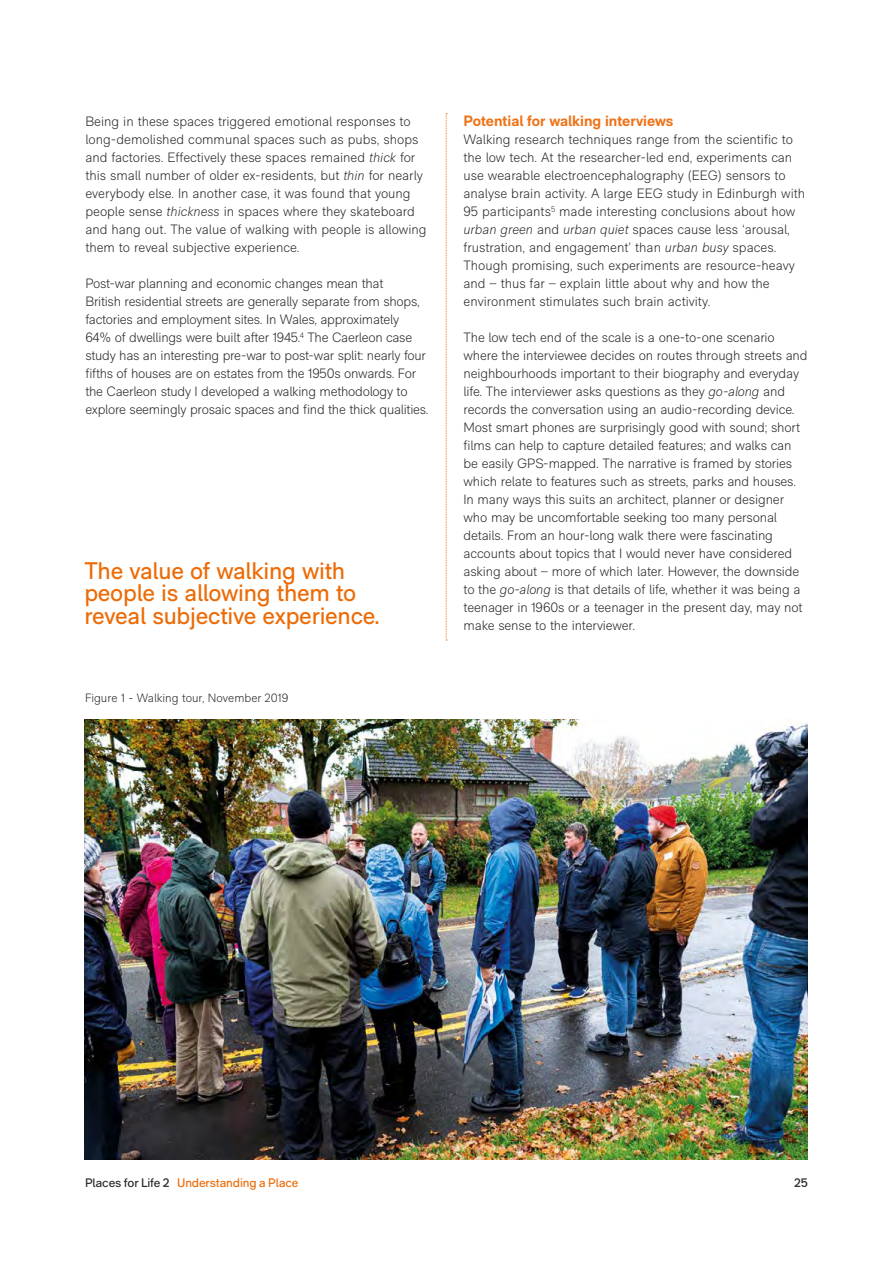
<style>
.page{position:relative;width:893px;height:1263px;background:#fff}
.page>*{position:absolute;margin:0;border:0;box-sizing:border-box;transform-origin:0 0}
.t1{font:24px/22.5px "RM Neue";letter-spacing:-.01em;color:#ed6b06}
.t2{font:700 15px "RM Neue";color:#ee7318}
.t3{font:300 13.5px/18px "RM Neue";letter-spacing:-.01em;color:#282827}
.t4{font:12px "RM";letter-spacing:-.01em;color:#ed6b06}
.t5{font:300 12px "RM Neue";color:#282827}
.t6{font:12px "RM";color:#282827}
.s1{font-style:italic}
.s2{color:#282827}
</style>
<div class="page">
<img style="left:84px;top:719px;width:724px;height:441px">
<svg style="left:446px;top:113px;width:1px;height:528px"></svg>
<p class="t3" style="left:85px;top:112px;width:343px">Being in these spaces triggered emotional responses to long-demolished communal spaces such as pubs, shops and factories. Effectively these spaces remained <span class="s1">thick</span> for this small number of older ex-residents, but <span class="s1">thin</span> for nearly everybody else. In another case, it was found that young people sense <span class="s1">thickness</span> in spaces where they skateboard and hang out. The value of walking with people is allowing them to reveal subjective experience.</p>
<p class="t3" style="left:85px;top:274px;width:345px">Post-war planning and economic changes mean that<br>British residential streets are generally separate from shops, factories and employment sites. In Wales, approximately<br>64% of dwellings were built after 1945.<sup>4</sup> The Caerleon case study has an interesting pre-war to post-war split: nearly four fifths of houses are on estates from the 1950s onwards. For the Caerleon study I developed a walking methodology to explore seemingly prosaic spaces and find the thick qualities.</p>
<h1 class="t1" style="left:84px;top:559px;width:297px">The value of walking with people is allowing them to reveal subjective experience.</h1>
<p class="t5" style="left:85px;top:690px;width:205px">Figure 1 - Walking tour, November 2019</p>
<p class="t2" style="left:463px;top:112px;width:211px">Potential for walking interviews</p>
<p class="t3" style="left:463px;top:130px;width:343px">Walking research techniques range from the scientific to the low tech. At the researcher-led end, experiments can use wearable electroencephalography (EEG) sensors to analyse brain activity. A large EEG study in Edinburgh with 95 participants<sup>5</sup> made interesting conclusions about how <span class="s1">urban green</span> and <span class="s1">urban quiet</span> spaces cause less ‘arousal, frustration, and engagement’ than <span class="s1">urban busy</span> spaces.<br>Though promising, such experiments are resource-heavy and – thus far – explain little about why and how the environment stimulates such brain activity.</p>
<p class="t3" style="left:463px;top:328px;width:346px">The low tech end of the scale is a one-to-one scenario where the interviewee decides on routes through streets and neighbourhoods important to their biography and everyday life. The interviewer asks questions as they <span class="s1">go-along</span> and records the conversation using an audio-recording device.<br>Most smart phones are surprisingly good with sound; short films can help to capture detailed features; and walks can be easily GPS-mapped. The narrative is framed by stories which relate to features such as streets, parks and houses.<br>In many ways this suits an architect, planner or designer who may be uncomfortable seeking too many personal details. From an hour-long walk there were fascinating accounts about topics that I would never have considered asking about – more of which later. However, the downside to the <span class="s1">go-along</span> is that details of life, whether it was being a teenager in 1960s or a teenager in the present day, may not make sense to the interviewer.</p>
<p class="t4" style="left:85px;top:1176px;width:215px"><span class="s2">Places for Life 2</span> Understanding a Place</p>
<p class="t6" style="left:794px;top:1176px;width:15px">25</p>
</div>
